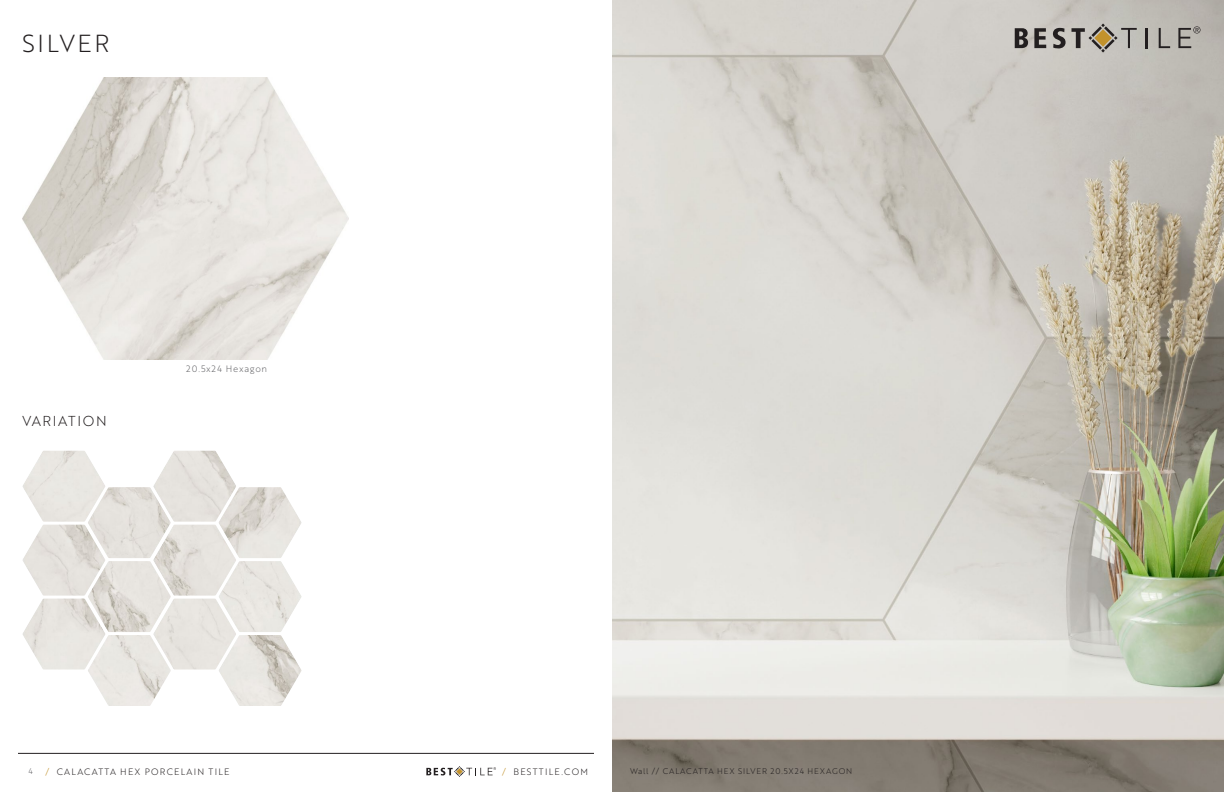
<style>
.page{position:relative;width:1224px;height:792px;background:#fff}
.page>*{position:absolute;margin:0;border:0;box-sizing:border-box;transform-origin:0 0}
.t1{font:24px "Brother 1816 Light";letter-spacing:.115em;color:#231f20}
.t2{font:14px "Brother 1816 Light";letter-spacing:.115em;color:#231f20}
.t3{font:9px "Brother 1816 Light";letter-spacing:.14em;color:#231f20}
.t4{font:9px "Brother 1816 Light";letter-spacing:.075em;color:#636366}
.t5{font:8px "Brother 1816 Light";letter-spacing:.115em;color:#231f20}
.t6{font:8px "Brother 1816 Light";color:#636366}
.s1{color:#c2922c}
</style>
<div class="page">
<hr style="left:18px;top:753px;width:576px;height:1px;background:#231f20">
<svg style="left:426px;top:766px;width:70px;height:11px"></svg>
<img style="left:612px;top:0;width:612px;height:792px">
<hr style="left:1146px;top:28px;width:2px;height:20px;background:#231f20">
<svg style="left:1159px;top:28px;width:11px;height:20px"></svg>
<svg style="left:1178px;top:26px;width:23px;height:22px"></svg>
<svg style="left:1015px;top:28px;width:13px;height:20px"></svg>
<svg style="left:1034px;top:28px;width:12px;height:20px"></svg>
<svg style="left:1053px;top:28px;width:13px;height:20px"></svg>
<svg style="left:1072px;top:24px;width:65px;height:29px;background:#a8a195"></svg>
<img style="left:22px;top:77px;width:327px;height:282px">
<img style="left:22px;top:451px;width:83px;height:71px">
<img style="left:88px;top:487px;width:83px;height:71px">
<img style="left:153px;top:451px;width:83px;height:71px">
<img style="left:219px;top:487px;width:83px;height:71px">
<img style="left:23px;top:525px;width:82px;height:71px">
<img style="left:88px;top:561px;width:83px;height:71px">
<img style="left:153px;top:525px;width:83px;height:71px">
<img style="left:219px;top:561px;width:83px;height:71px">
<img style="left:23px;top:599px;width:82px;height:71px">
<img style="left:88px;top:635px;width:83px;height:71px">
<img style="left:153px;top:599px;width:83px;height:71px">
<img style="left:219px;top:635px;width:83px;height:71px">
<p class="t1" style="left:22px;top:26px;width:88px">SILVER</p>
<p class="t2" style="left:22px;top:411px;width:86px">VARIATION</p>
<p class="t4" style="left:186px;top:362px;width:83px">20.5x24 Hexagon</p>
<p class="t3" style="left:46px;top:765px;width:186px"><span class="s1">/</span> CALACATTA HEX PORCELAIN TILE</p>
<p class="t5" style="left:630px;top:765px;width:224px">Wall // CALACATTA HEX SILVER 20.5X24 HEXAGON</p>
<p class="t6" style="left:28px;top:766px;width:6px">4</p>
<p class="t3" style="left:502px;top:765px;width:87px"><span class="s1">/</span> BESTTILE.COM</p>
</div>
